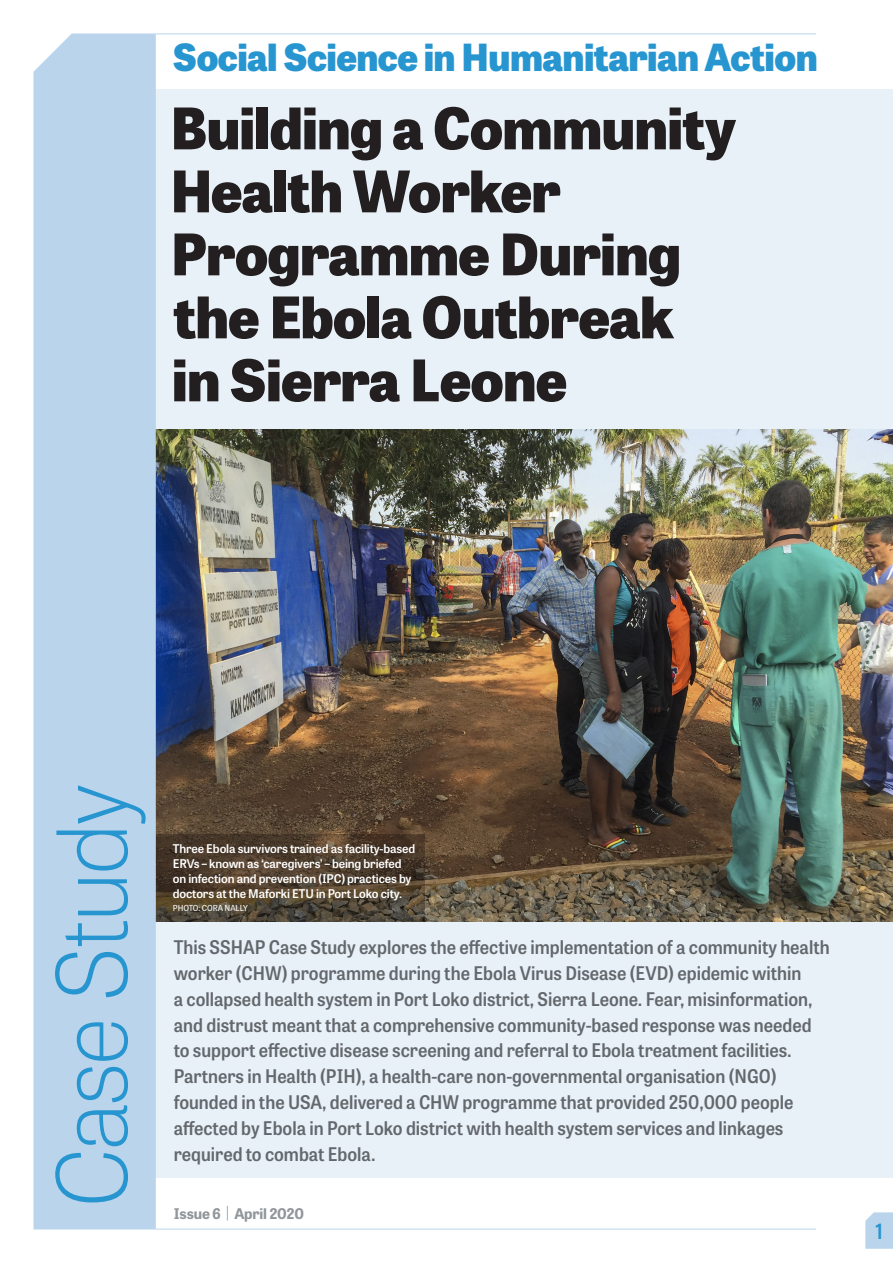
<style>
.page{position:relative;width:893px;height:1263px;background:#fff}
.page>*{position:absolute;margin:0;border:0;box-sizing:border-box;transform-origin:0 0}
.t1{font:100 96px "Tablet Gothic";letter-spacing:-.04em;color:#2795cf}
.t2{font:800 57px/63px "Tablet Gothic";letter-spacing:-.015em;color:#231f20}
.t3{font:800 37.35px "Tablet Gothic";letter-spacing:-.015em;color:#2795cf}
.t4{font:21px "Tablet Gothic Narrow Sb";color:#2795cf}
.t5{font:18.75px/25.8px "Tablet Gothic Narrow Sb";color:#63686c}
.t6{font:700 14.7px "Tablet Gothic";letter-spacing:-.01em;color:#91969b}
.t7{font:600 12px/15px "Tablet Gothic";letter-spacing:-.01em;color:#fff}
.t8{font:8.25px "Tablet Gothic";letter-spacing:-.005em;color:#fff}
.s1{font-weight:100;color:#2795cf}
</style>
<div class="page">
<svg style="left:865px;top:1212px;width:28px;height:37px"></svg>
<div style="left:156px;top:89px;width:737px;height:1089px;background:#e9f1f8"></div>
<img style="left:156px;top:429px;width:737px;height:492px">
<svg style="left:156px;top:834px;width:268px;height:87px;background:#4d3f2e"></svg>
<div style="left:33px;top:33px;width:123px;height:1196px;background:#bad4ec"></div>
<hr style="left:156px;top:33px;width:660px;height:1px;background:#bad4ec">
<hr style="left:156px;top:1229px;width:660px;height:1px;background:#bad4ec">
<h3 class="t3" style="left:173px;top:30px;width:646px">Social Science in Humanitarian Action</h3>
<h2 class="t2" style="left:170px;top:94px;width:568px">Building a Community<br>Health Worker<br>Programme During the Ebola Outbreak<br>in Sierra Leone</h2>
<h1 class="t1" style="left:27px;top:1208px;width:425px;rotate:-90deg">Case Study</h1>
<p class="t7" style="left:173px;top:840px;width:244px">Three Ebola survivors trained as facility-based ERVs – known as ‘caregivers’ – being briefed on infection and prevention (IPC) practices by doctors at the Maforki ETU in Port Loko city.</p>
<p class="t8" style="left:173px;top:903px;width:77px">PHOTO: CORA NALLY</p>
<p class="t5" style="left:174px;top:933px;width:657px">This SSHAP Case Study explores the effective implementation of a community health worker (CHW) programme during the Ebola Virus Disease (EVD) epidemic within<br>a collapsed health system in Port Loko district, Sierra Leone. Fear, misinformation, and distrust meant that a comprehensive community-based response was needed to support effective disease screening and referral to Ebola treatment facilities.<br>Partners in Health (PIH), a health-care non-governmental organisation (NGO) founded in the USA, delivered a CHW programme that provided 250,000 people affected by Ebola in Port Loko district with health system services and linkages required to combat Ebola.</p>
<p class="t6" style="left:174px;top:1203px;width:132px">Issue 6 <span class="s1">|</span> April 2020</p>
<p class="t4" style="left:875px;top:1216px;width:9px">1</p>
</div>
